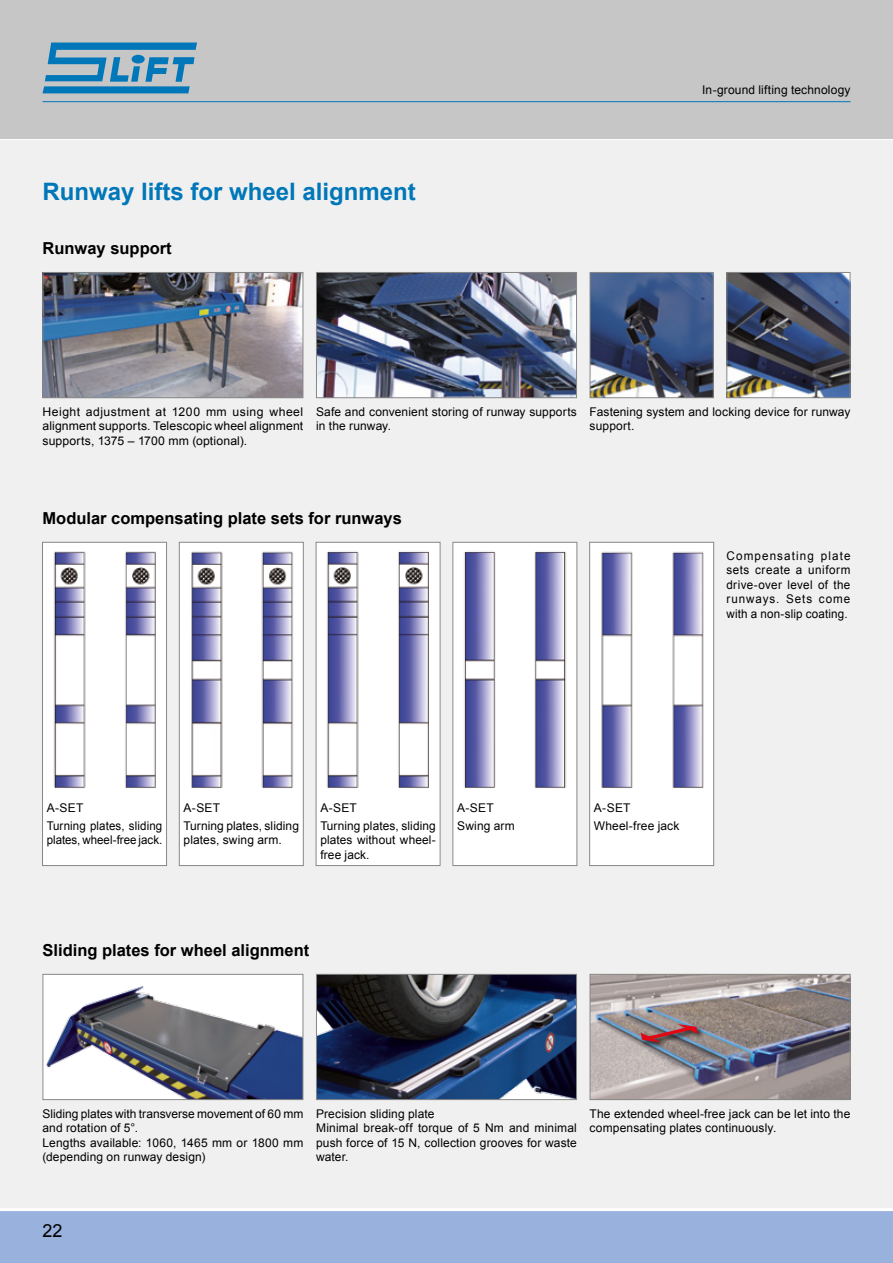
<style>
.page{position:relative;width:893px;height:1263px;background:#fff}
.page>*{position:absolute;margin:0;border:0;box-sizing:border-box;transform-origin:0 0}
.t1{font:700 24px "Arial";color:#0077b9}
.t2{font:18px "Arial";color:#000}
.t3{font:700 16.5px "Arial";color:#000}
.t4{font:12px/14.4px "Arial";letter-spacing:.01em;color:#000}
.t5{font:12px "Arial";letter-spacing:.01em;color:#000;scale:.96 1}
</style>
<div class="page">
<div style="left:0;top:118px;width:893px;height:1102px;background:#f0f0f0"></div>
<div style="left:0;top:1209px;width:893px;height:54px;background:#98b1dd"></div>
<hr style="left:0;top:1208px;width:893px;height:3px;background:#fff">
<hr style="left:0;top:137px;width:893px;height:3px;background:#fff">
<div style="left:0;top:0;width:893px;height:139px;background:#c6c6c6"></div>
<svg style="left:43px;top:43px;width:154px;height:50px"></svg>
<hr style="left:43px;top:101px;width:807px;height:1px;background:#0077b9">
<img style="left:45px;top:274px;width:256px;height:122px">
<div style="left:43px;top:272px;width:260px;height:126px;border:1px solid #878787"></div>
<img style="left:318px;top:274px;width:257px;height:122px">
<div style="left:316px;top:272px;width:261px;height:126px;border:1px solid #878787"></div>
<div style="left:43px;top:542px;width:124px;height:323px;background:#fff"></div>
<img style="left:53px;top:551px;width:103px;height:237px">
<div style="left:42px;top:542px;width:125px;height:324px;border:1px solid #878787"></div>
<img style="left:46px;top:976px;width:255px;height:122px">
<div style="left:43px;top:974px;width:260px;height:126px;border:1px solid #878787"></div>
<img style="left:318px;top:976px;width:257px;height:122px">
<div style="left:316px;top:974px;width:261px;height:126px;border:1px solid #878787"></div>
<div style="left:179px;top:542px;width:124px;height:323px;background:#fff"></div>
<img style="left:191px;top:551px;width:102px;height:237px">
<div style="left:179px;top:542px;width:125px;height:324px;border:1px solid #878787"></div>
<div style="left:316px;top:542px;width:124px;height:323px;background:#fff"></div>
<img style="left:327px;top:551px;width:102px;height:237px">
<div style="left:316px;top:542px;width:124px;height:324px;border:1px solid #878787"></div>
<div style="left:453px;top:542px;width:124px;height:323px;background:#fff"></div>
<img style="left:464px;top:551px;width:103px;height:237px">
<div style="left:452px;top:542px;width:125px;height:324px;border:1px solid #878787"></div>
<div style="left:590px;top:542px;width:124px;height:323px;background:#fff"></div>
<img style="left:601px;top:551px;width:103px;height:237px">
<div style="left:589px;top:542px;width:125px;height:324px;border:1px solid #878787"></div>
<img style="left:592px;top:274px;width:120px;height:122px">
<div style="left:590px;top:272px;width:124px;height:126px;border:1px solid #878787"></div>
<img style="left:728px;top:274px;width:120px;height:122px">
<div style="left:726px;top:272px;width:124px;height:126px;border:1px solid #878787"></div>
<img style="left:592px;top:976px;width:256px;height:122px">
<div style="left:590px;top:974px;width:260px;height:126px;border:1px solid #878787"></div>
<div style="left:639px;top:1023px;width:66px;height:27px;background:#000;opacity:.75"></div>
<svg style="left:621px;top:1024px;width:96px;height:18px;background:#917176"></svg>
<h1 class="t1" style="left:43px;top:175px;width:375px">Runway lifts for wheel alignment</h1>
<h3 class="t3" style="left:43px;top:237px;width:131px">Runway support</h3>
<p class="t4" style="left:702px;top:82px;width:150px">In-ground lifting technology</p>
<p class="t4" style="left:43px;top:405px;width:262px;text-align:justify">Height adjustment at 1200 mm using wheel alignment supports. Telescopic wheel alignment supports, 1375 – 1700 mm (optional).</p>
<p class="t4" style="left:316px;top:405px;width:262px">Safe and convenient storing of runway supports in the runway.</p>
<p class="t4" style="left:590px;top:405px;width:262px">Fastening system and locking device for runway support.</p>
<h3 class="t3" style="left:43px;top:507px;width:361px">Modular compensating plate sets for runways</h3>
<p class="t4" style="left:726px;top:549px;width:126px;text-align:justify">Compensating plate sets create a uniform drive-over level of the runways. Sets come with a non-slip coating.</p>
<p class="t4" style="left:47px;top:799px;width:117px;line-height:18px">A-SET<br>Turning plates, sliding</p>
<p class="t5" style="left:47px;top:832px;width:122px">plates, wheel-free jack.</p>
<p class="t4" style="left:184px;top:799px;width:117px;line-height:18px">A-SET<br>Turning plates, sliding</p>
<p class="t4" style="left:184px;top:833px;width:100px">plates, swing arm.</p>
<p class="t4" style="left:320px;top:799px;width:117px;line-height:18px">A-SET<br>Turning plates, sliding</p>
<p class="t4" style="left:320px;top:833px;width:117px">plates without wheel&shy;free jack.</p>
<p class="t4" style="left:457px;top:799px;width:59px;line-height:18px">A-SET<br>Swing arm</p>
<p class="t4" style="left:594px;top:799px;width:87px;line-height:18px">A-SET<br>Wheel-free jack</p>
<h3 class="t3" style="left:43px;top:939px;width:268px">Sliding plates for wheel alignment</h3>
<p class="t4" style="left:43px;top:1107px;width:262px">Sliding plates with transverse movement of 60 mm and rotation of 5°.<br>Lengths available: 1060, 1465 mm or 1800 mm (depending on runway design)</p>
<p class="t4" style="left:316px;top:1107px;width:262px">Precision sliding plate<br>Minimal break-off torque of 5 Nm and minimal push force of 15 N, collection grooves for waste water.</p>
<p class="t4" style="left:590px;top:1107px;width:262px">The extended wheel-free jack can be let into the compensating plates continuously.</p>
<h2 class="t2" style="left:43px;top:1219px;width:22px">22</h2>
</div>
